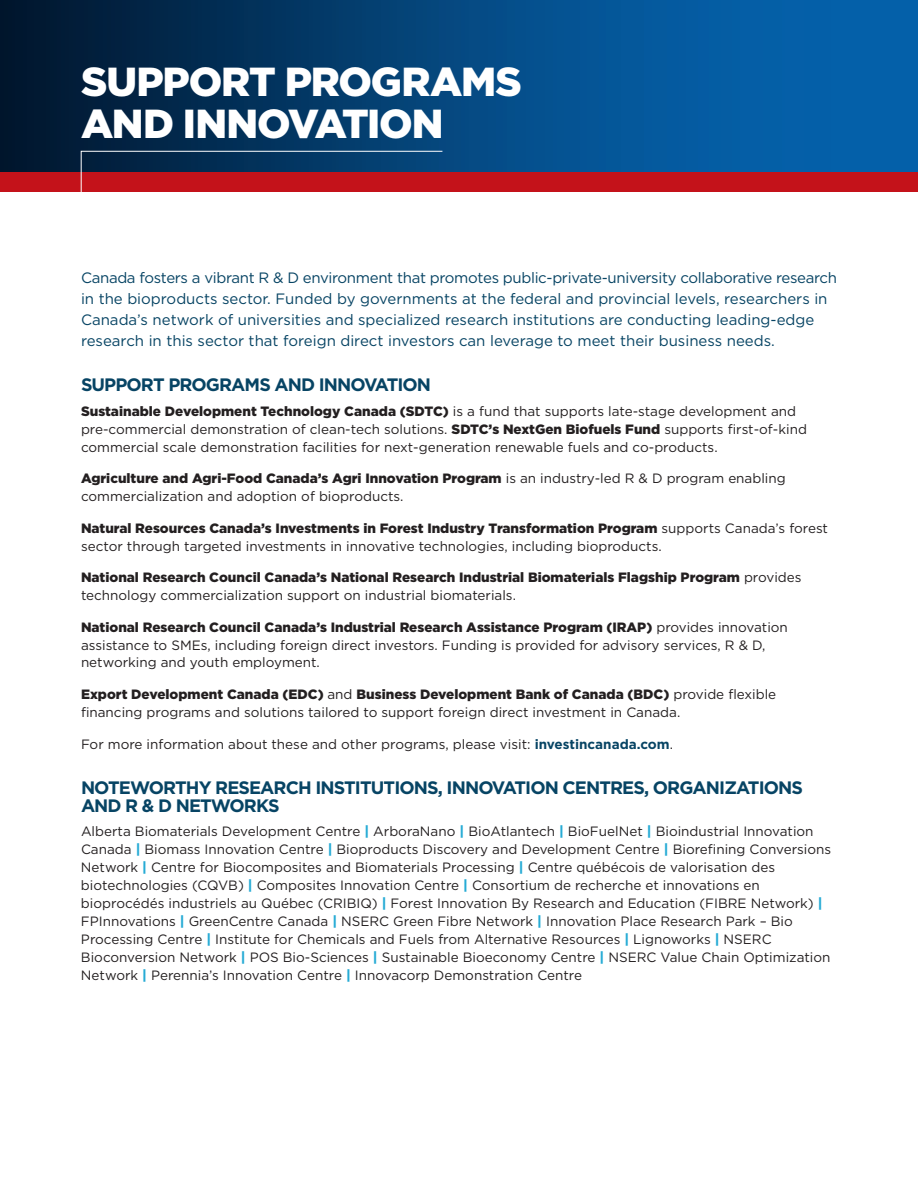
<style>
.page{position:relative;width:918px;height:1188px;background:#fff}
.page>*{position:absolute;margin:0;border:0;box-sizing:border-box;transform-origin:0 0}
.t1{font:900 40.5px/42px "Gotham";letter-spacing:-.03em;color:#fff}
.t2{font:700 18px/18px "Gotham";letter-spacing:-.05em;color:#074464}
.Body{font:15px/21px "Gotham";color:#074464}
.Body-2{font:13.5px/18px "Gotham";color:#231f20}
.Ll{font:13.5px "Gotham";color:#231f20}
.Body-3{font:900 13.5px/18px "Gotham";color:#231f20}
.s1{font-weight:900}
.s2{font-weight:400}
.s3{font-weight:700;color:#074464}
.s4{font-weight:900;color:#26abd5}
</style>
<div class="page">
<svg style="left:0;top:0;width:918px;height:172px;background:#03447a"></svg>
<div style="left:0;top:172px;width:918px;height:19px;background:#c4121a"></div>
<svg style="left:81px;top:151px;width:362px;height:41px"></svg>
<h2 class="t1" style="left:81px;top:60px;width:443px">SUPPORT PROGRAMS<br>AND INNOVATION</h2>
<p class="Body" style="left:81px;top:267px;width:758px">Canada fosters a vibrant R &amp; D environment that promotes public-private-university collaborative research in the bioproducts sector. Funded by governments at the federal and provincial levels, researchers in Canada’s network of universities and specialized research institutions are conducting leading-edge research in this sector that foreign direct investors can leverage to meet their business needs.</p>
<h3 class="t2" style="left:81px;top:375px;width:352px">SUPPORT PROGRAMS AND INNOVATION</h3>
<p class="Body-2" style="left:81px;top:402px;width:727px"><span class="s1">Sustainable Development Technology Canada (SDTC)</span> is a fund that supports late-stage development and pre-commercial demonstration of clean-tech solutions. <span class="s1">SDTC’s NextGen Biofuels Fund</span> supports first-of-kind commercial scale demonstration facilities for next-generation renewable fuels and co-products.</p>
<p class="Body-2" style="left:81px;top:469px;width:706px"><span class="s1">Agriculture and Agri-Food Canada’s Agri Innovation Program</span> is an industry-led R &amp; D program enabling commercialization and adoption of bioproducts.</p>
<p class="Body-2" style="left:81px;top:519px;width:749px"><span class="s1">Natural Resources Canada’s Investments in Forest Industry Transformation Program</span> supports Canada’s forest sector through targeted investments in innovative technologies, including bioproducts.</p>
<p class="Body-3" style="left:81px;top:568px;width:722px">National Research Council Canada’s National Research Industrial Biomaterials Flagship Program <span class="s2">provides technology commercialization support on industrial biomaterials.</span></p>
<p class="Body-2" style="left:81px;top:617px;width:708px"><span class="s1">National Research Council Canada’s Industrial Research Assistance Program (IRAP)</span> provides innovation assistance to SMEs, including foreign direct investors. Funding is provided for advisory services, R &amp; D, networking and youth employment.</p>
<p class="Body-2" style="left:81px;top:685px;width:697px"><span class="s1">Export Development Canada (EDC)</span> and <span class="s1">Business Development Bank of Canada (BDC)</span> provide flexible financing programs and solutions tailored to support foreign direct investment in Canada.</p>
<p class="Body-2" style="left:81px;top:735px;width:594px">For more information about these and other programs, please visit: <span class="s3">investincanada.com</span>.</p>
<h3 class="t2" style="left:81px;top:778px;width:724px">NOTEWORTHY RESEARCH INSTITUTIONS, INNOVATION CENTRES, ORGANIZATIONS<br>AND R &amp; D NETWORKS</h3>
<p class="Ll" style="left:81px;top:824px;width:734px">Alberta Biomaterials Development Centre <span class="s4">|</span> ArboraNano <span class="s4">|</span> BioAtlantech <span class="s4">|</span> BioFuelNet <span class="s4">|</span> Bioindustrial Innovation</p>
<p class="Ll" style="left:81px;top:842px;width:752px">Canada <span class="s4">|</span> Biomass Innovation Centre <span class="s4">|</span> Bioproducts Discovery and Development Centre <span class="s4">|</span> Biorefining Conversions</p>
<p class="Ll" style="left:81px;top:860px;width:696px">Network <span class="s4">|</span> Centre for Biocomposites and Biomaterials Processing <span class="s4">|</span> Centre québécois de valorisation des</p>
<p class="Ll" style="left:81px;top:878px;width:680px">biotechnologies (CQVB) <span class="s4">|</span> Composites Innovation Centre <span class="s4">|</span> Consortium de recherche et innovations en</p>
<p class="Ll" style="left:81px;top:896px;width:743px">bioprocédés industriels au Québec (CRIBIQ) <span class="s4">|</span> Forest Innovation By Research and Education (FIBRE Network) <span class="s4">|</span></p>
<p class="Ll" style="left:81px;top:914px;width:713px">FPInnovations <span class="s4">|</span> GreenCentre Canada <span class="s4">|</span> NSERC Green Fibre Network <span class="s4">|</span> Innovation Place Research Park – Bio</p>
<p class="Ll" style="left:81px;top:932px;width:692px">Processing Centre <span class="s4">|</span> Institute for Chemicals and Fuels from Alternative Resources <span class="s4">|</span> Lignoworks <span class="s4">|</span> NSERC</p>
<p class="Ll" style="left:81px;top:950px;width:751px">Bioconversion Network <span class="s4">|</span> POS Bio-Sciences <span class="s4">|</span> Sustainable Bioeconomy Centre <span class="s4">|</span> NSERC Value Chain Optimization</p>
<p class="Ll" style="left:81px;top:968px;width:503px">Network <span class="s4">|</span> Perennia’s Innovation Centre <span class="s4">|</span> Innovacorp Demonstration Centre</p>
</div>
